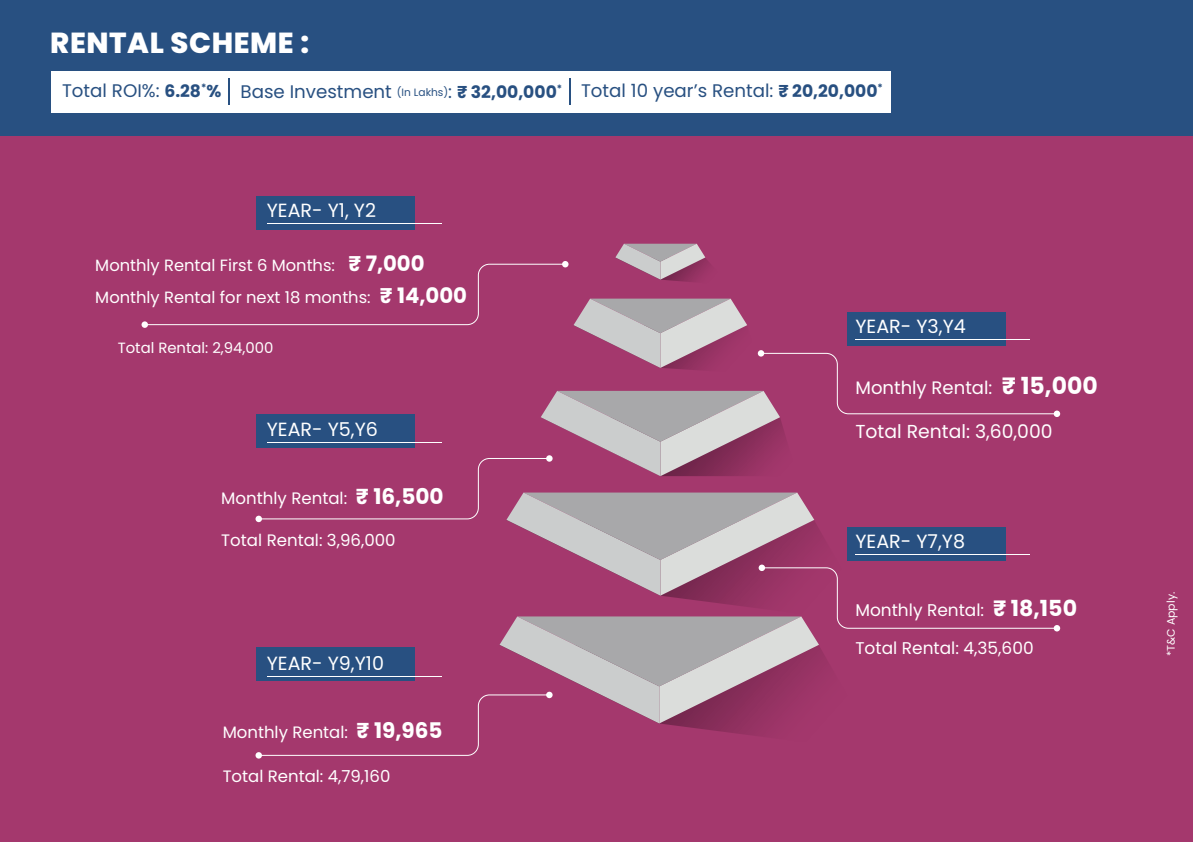
<style>
.page{position:relative;width:1193px;height:842px;background:#fff}
.page>*{position:absolute;margin:0;border:0;box-sizing:border-box;transform-origin:0 0}
.t1{font:800 28.9px "Poppins";letter-spacing:.02em;color:#fff}
.t2{font:19.1px "Poppins";color:#fff}
.t3{font:18.8px "Poppins";color:#fff}
.t4{font:18.2px "Poppins";color:#285081}
.t5{font:18px "Poppins";color:#fff}
.t6{font:17px "Poppins";color:#fff}
.t7{font:16.6px "Poppins";color:#fff}
.t8{font:16.5px "Poppins";color:#fff}
.t9{font:16.3px/31.7px "Poppins";color:#fff}
.t10{font:14.8px "Poppins";color:#fff}
.t11{font:10.9px "Poppins";color:#fff}
.s1{font-weight:700;font-size:17.1px}
.s2{font-size:10.6px}
.s3{font-weight:700;font-size:21.2px}
.s4{font-weight:700;font-size:21.6px}
.s5{font-weight:700;font-size:21.5px}
.s6{font-weight:700;font-size:23.5px}
.s7{font-weight:700;font-size:22.1px}
</style>
<div class="page">
<div style="left:0;top:135px;width:1192px;height:707px;background:#a4386d"></div>
<div style="left:0;top:0;width:1192px;height:135px;background:#285081"></div>
<div style="left:51px;top:71px;width:839px;height:41px;background:#fff"></div>
<hr style="left:228px;top:78px;width:2px;height:27px;background:#285081">
<hr style="left:569px;top:78px;width:2px;height:27px;background:#285081">
<div style="left:256px;top:196px;width:159px;height:33px;background:#285081"></div>
<hr style="left:267px;top:223px;width:174px;height:1px;background:#fff">
<svg style="left:141px;top:321px;width:7px;height:7px"></svg>
<div style="left:255px;top:752px;width:7px;height:7px;background:#fff;border-radius:50%"></div>
<svg style="left:144px;top:244px;width:915px;height:512px"></svg>
<h1 class="t1" style="left:50px;top:26px;width:260px">RENTAL SCHEME :</h1>
<p class="t4" style="left:62px;top:80px;width:822px">Total ROI%: <span class="s1">6.28</span><sup>*</sup><span class="s1">%</span> Base Investment <span class="s2">(In Lakhs)</span>: <span class="s1">₹ 32,00,000</span><sup>*</sup> Total 10 year’s Rental: <span class="s1">₹ 20,20,000</span><sup>*</sup></p>
<p class="t2" style="left:267px;top:199px;width:111px">YEAR- Y1, Y2</p>
<p class="t9" style="left:95px;top:250px;width:373px">Monthly Rental First 6 Months: <span class="s3">₹ 7,000<br></span>Monthly Rental for next 18 months: <span class="s3">₹ 14,000</span></p>
<p class="t10" style="left:118px;top:339px;width:157px">Total Rental: 2,94,000</p>
<p class="t2" style="left:267px;top:418px;width:113px">YEAR- Y5,Y6</p>
<p class="t7" style="left:221px;top:488px;width:224px">Monthly Rental: <span class="s4">₹ 16,500</span></p>
<p class="t7" style="left:221px;top:530px;width:176px">Total Rental: 3,96,000</p>
<p class="t2" style="left:267px;top:652px;width:119px">YEAR- Y9,Y10</p>
<p class="t8" style="left:223px;top:722px;width:221px">Monthly Rental: <span class="s5">₹ 19,965</span></p>
<p class="t8" style="left:223px;top:767px;width:169px">Total Rental: 4,79,160</p>
<p class="t2" style="left:855px;top:315px;width:112px">YEAR- Y3,Y4</p>
<p class="t5" style="left:855px;top:377px;width:244px">Monthly Rental: <span class="s6">₹ 15,000</span></p>
<p class="t3" style="left:855px;top:421px;width:199px">Total Rental: 3,60,000</p>
<p class="t2" style="left:855px;top:530px;width:111px">YEAR- Y7,Y8</p>
<p class="t6" style="left:855px;top:600px;width:223px">Monthly Rental: <span class="s7">₹ 18,150</span></p>
<p class="t6" style="left:855px;top:638px;width:180px">Total Rental: 4,35,600</p>
<p class="t11" style="left:1164px;top:656px;width:66px;rotate:-90deg">*T&amp;C Apply.</p>
</div>
